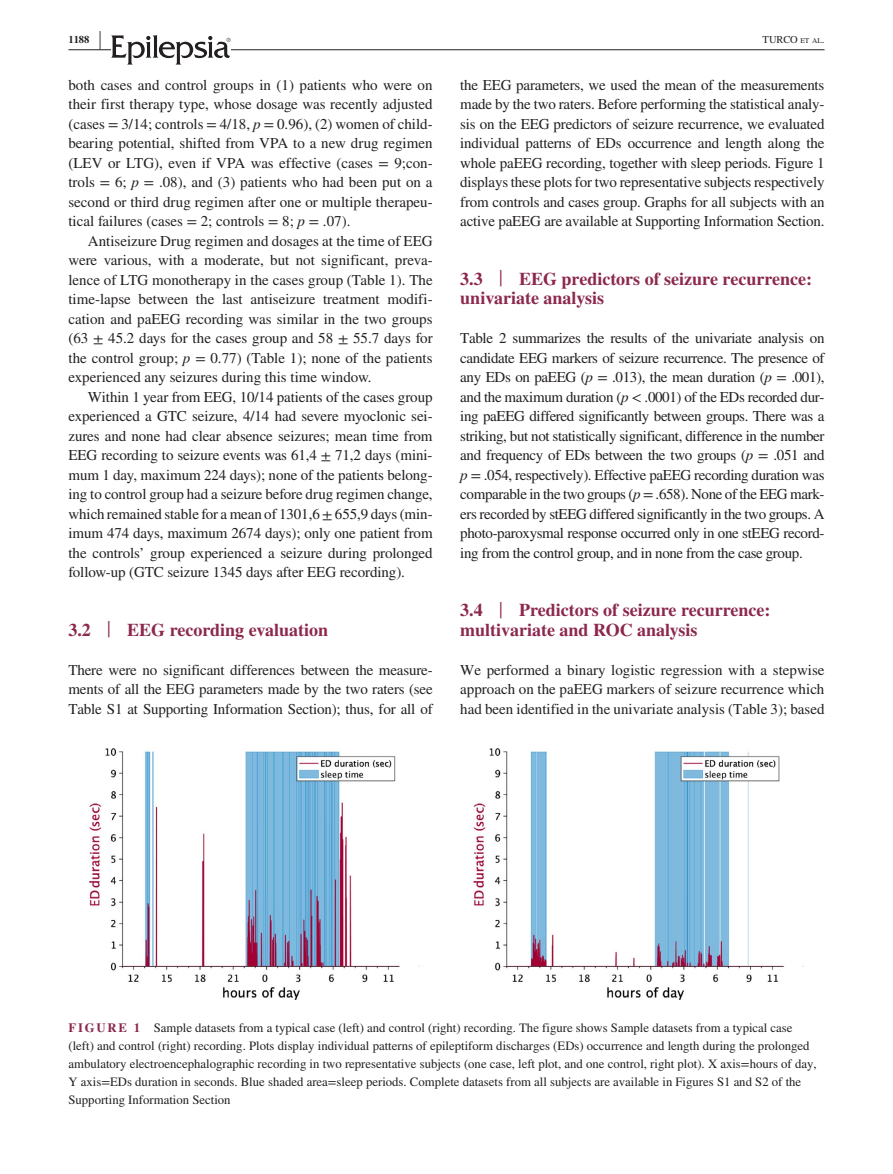
<style>
.page{position:relative;width:893px;height:1174px;background:#fff}
.page>*{position:absolute;margin:0;border:0;box-sizing:border-box;transform-origin:0 0}
.t1{font:700 25.95px "STIX";color:#231f20;scale:.36 1}
.t2{font:700 18px/19.5px "STIX";color:#8c284e}
.t3{font:15px/19.5px "STIX";letter-spacing:-.005em;color:#231f20;text-align:justify}
.t4{font:12.75px/18px "STIX";color:#231f20}
.t5{font:10.5px "STIX";letter-spacing:-.005em;color:#231f20}
.t6{font:700 10.5px "STIX";color:#231f20}
.s1{font-size:7.35px}
.s2{font-style:italic}
.s3{font-weight:400;font-size:23.7px}
.s4{font-weight:700;color:#8c284e}
</style>
<div class="page">
<hr style="left:68px;top:49px;width:756px;height:1px;background:#231f20">
<svg style="left:111px;top:35px;width:120px;height:30px"></svg>
<img style="left:89px;top:748px;width:715px;height:251px">
<p class="t6" style="left:68px;top:33px;width:22px">1188</p>
<h1 class="t1" style="left:99px;top:25px;width:7px">|</h1>
<p class="t5" style="left:763px;top:32px;width:63px">TURCO <span class="s1">et al</span>.</p>
<p class="t3" style="left:68px;top:76px;width:366px">both cases and control groups in (1) patients who were on their first therapy type, whose dosage was recently adjusted (cases = 3/14; controls = 4/18, <span class="s2">p</span> = 0.96), (2) women of child&shy;bearing potential, shifted from VPA to a new drug regimen (LEV or LTG), even if VPA was effective (cases = 9;con&shy;trols = 6; <span class="s2">p</span> = .08), and (3) patients who had been put on a second or third drug regimen after one or multiple therapeu&shy;tical failures (cases = 2; controls = 8; <span class="s2">p</span> = .07).</p>
<p class="t3" style="left:68px;top:232px;width:366px;text-indent:20px">Antiseizure Drug regimen and dosages at the time of EEG were various, with a moderate, but not significant, preva&shy;lence of LTG monotherapy in the cases group (Table 1). The time-lapse between the last antiseizure treatment modifi&shy;cation and paEEG recording was similar in the two groups (63 ± 45.2 days for the cases group and 58 ± 55.7 days for the control group; <span class="s2">p</span> = 0.77) (Table 1); none of the patients experienced any seizures during this time window.</p>
<p class="t3" style="left:68px;top:388px;width:366px;text-indent:20px">Within 1 year from EEG, 10/14 patients of the cases group experienced a GTC seizure, 4/14 had severe myoclonic sei&shy;zures and none had clear absence seizures; mean time from EEG recording to seizure events was 61,4 ± 71,2 days (mini&shy;mum 1 day, maximum 224 days); none of the patients belong&shy;ing to control group had a seizure before drug regimen change, which remained stable for a mean of 1301,6 ± 655,9 days (min&shy;imum 474 days, maximum 2674 days); only one patient from the controls’ group experienced a seizure during prolonged follow-up (GTC seizure 1345 days after EEG recording).</p>
<p class="t3" style="left:460px;top:76px;width:366px">the EEG parameters, we used the mean of the measurements made by the two raters. Before performing the statistical analy&shy;sis on the EEG predictors of seizure recurrence, we evaluated individual patterns of EDs occurrence and length along the whole paEEG recording, together with sleep periods. Figure 1 displays these plots for two representative subjects respectively from controls and cases group. Graphs for all subjects with an active paEEG are available at Supporting Information Section.</p>
<p class="t2" style="left:460px;top:269px;width:353px">3.3 <span class="s3">|</span> EEG predictors of seizure recurrence: univariate analysis</p>
<p class="t3" style="left:460px;top:329px;width:366px">Table 2 summarizes the results of the univariate analysis on candidate EEG markers of seizure recurrence. The presence of any EDs on paEEG (<span class="s2">p</span> = .013), the mean duration (<span class="s2">p</span> = .001), and the maximum duration (<span class="s2">p</span> &lt; .0001) of the EDs recorded dur&shy;ing paEEG differed significantly between groups. There was a striking, but not statistically significant, difference in the number and frequency of EDs between the two groups (<span class="s2">p</span> = .051 and <span class="s2">p</span> = .054, respectively). Effective paEEG recording duration was comparable in the two groups (<span class="s2">p</span> = .658). None of the EEG mark&shy;ers recorded by stEEG differed significantly in the two groups. A photo-paroxysmal response occurred only in one stEEG record&shy;ing from the control group, and in none from the case group.</p>
<p class="t2" style="left:68px;top:620px;width:261px">3.2 <span class="s3">|</span> EEG recording evaluation</p>
<p class="t3" style="left:68px;top:661px;width:366px">There were no significant differences between the measure&shy;ments of all the EEG parameters made by the two raters (see Table S1 at Supporting Information Section); thus, for all of</p>
<p class="t2" style="left:460px;top:600px;width:312px">3.4 <span class="s3">|</span> Predictors of seizure recurrence: multivariate and ROC analysis</p>
<p class="t3" style="left:460px;top:661px;width:366px">We performed a binary logistic regression with a stepwise approach on the paEEG markers of seizure recurrence which had been identified in the univariate analysis (Table 3); based</p>
<p class="t4" style="left:68px;top:1019px;width:750px"><span class="s4">FIGURE 1</span> Sample datasets from a typical case (left) and control (right) recording. The figure shows Sample datasets from a typical case (left) and control (right) recording. Plots display individual patterns of epileptiform discharges (EDs) occurrence and length during the prolonged ambulatory electroencephalographic recording in two representative subjects (one case, left plot, and one control, right plot). X axis=hours of day, Y axis=EDs duration in seconds. Blue shaded area=sleep periods. Complete datasets from all subjects are available in Figures S1 and S2 of the Supporting Information Section</p>
</div>
